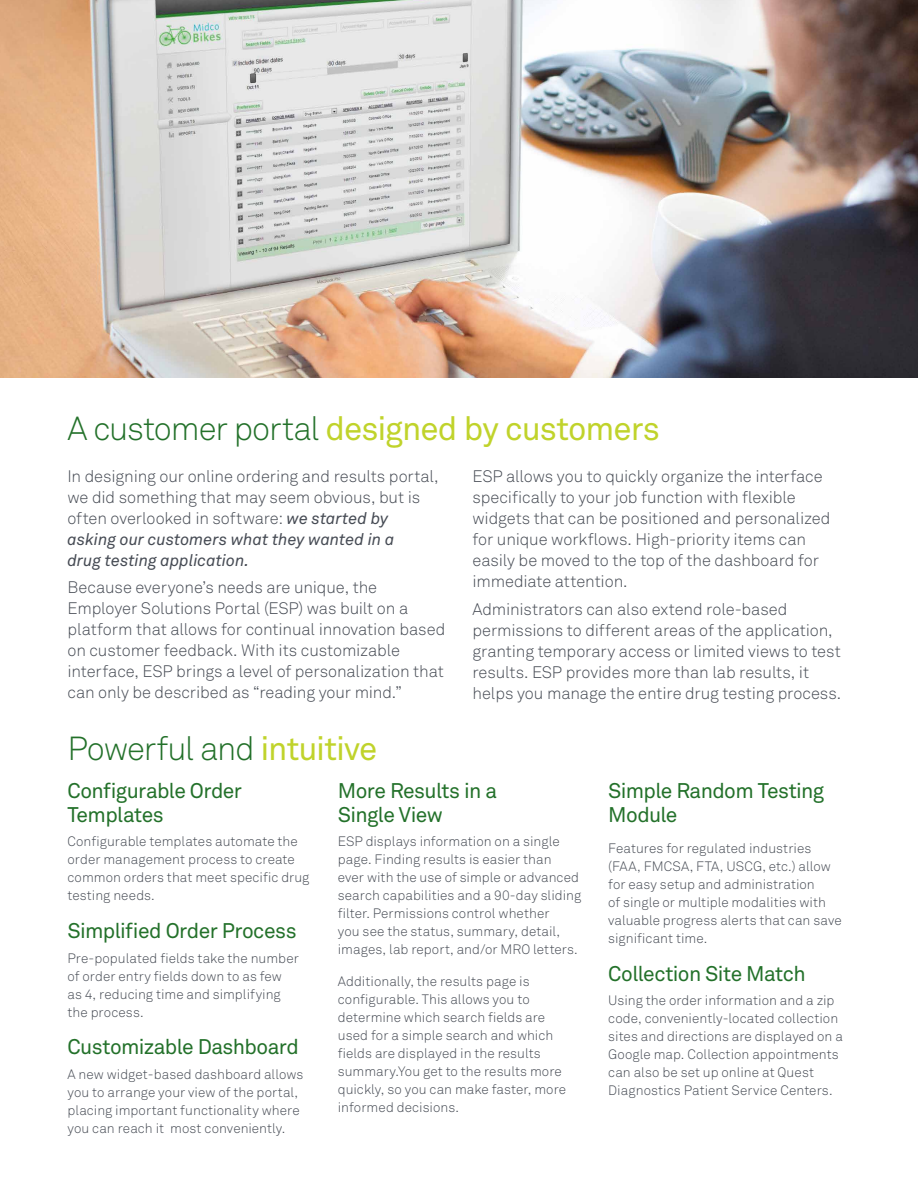
<style>
.page{position:relative;width:918px;height:1188px;background:#fff}
.page>*{position:absolute;margin:0;border:0;box-sizing:border-box;transform-origin:0 0}
.Interior_header{font:33px "Akkurat Std";letter-spacing:-.03em;color:#c0d32b}
.Interior_header-2{font:300 33px "Akkurat Std";letter-spacing:-.035em;color:#23712a}
.subhead_2{font:21px/24px "Akkurat Std";letter-spacing:-.03em;color:#23712a}
.body_copy{font:21px/24px "Akkurat Std";letter-spacing:-.03em;color:#23712a}
.Main_Text{font:300 16.5px/21px "Akkurat Std";letter-spacing:-.005em;color:#464b54}
.body_copy-2{font:300 13.5px/18px "Akkurat Std";letter-spacing:.005em;color:#464b54}
.s1{font-weight:300;color:#23712a}
.s2{font-weight:400;font-style:italic}
.s3{font-weight:400;color:#c0d32b}
</style>
<div class="page">
<img style="left:0;top:0;width:918px;height:378px">
<p class="Interior_header" style="left:68px;top:410px;width:594px"><span class="s1">A customer portal</span> designed by customers</p>
<p class="Main_Text" style="left:68px;top:465px;width:373px">In designing our online ordering and results portal, we did something that may seem obvious, but is often overlooked in software: <span class="s2">we started by asking our customers what they wanted in a<br>drug testing application.</span></p>
<p class="Main_Text" style="left:68px;top:577px;width:379px">Because everyone’s needs are unique, the Employer Solutions Portal (ESP) was built on a platform that allows for continual innovation based on customer feedback. With its customizable interface, ESP brings a level of personalization that can only be described as “reading your mind.”</p>
<p class="Main_Text" style="left:472px;top:465px;width:359px">ESP allows you to quickly organize the interface specifically to your job function with flexible widgets that can be positioned and personalized for unique workflows. High-priority items can easily be moved to the top of the dashboard for immediate attention.</p>
<p class="Main_Text" style="left:472px;top:598px;width:370px">Administrators can also extend role-based permissions to different areas of the application, granting temporary access or limited views to test results. ESP provides more than lab results, it helps you manage the entire drug testing process.</p>
<p class="Interior_header-2" style="left:68px;top:729px;width:311px">Powerful and <span class="s3">intuitive</span></p>
<p class="subhead_2" style="left:68px;top:778px;width:176px">Configurable Order<br>Templates</p>
<p class="body_copy-2" style="left:68px;top:833px;width:244px">Configurable templates automate the order management process to create common orders that meet specific drug testing needs.</p>
<p class="subhead_2" style="left:68px;top:919px;width:231px">Simplified Order Process</p>
<p class="body_copy-2" style="left:68px;top:949px;width:233px">Pre-populated fields take the number of order entry fields down to as few as 4, reducing time and simplifying the process.</p>
<p class="subhead_2" style="left:68px;top:1035px;width:233px">Customizable Dashboard</p>
<p class="body_copy-2" style="left:68px;top:1065px;width:237px">A new widget-based dashboard allows you to arrange your view of the portal, placing important functionality where you can reach it most conveniently.</p>
<p class="subhead_2" style="left:338px;top:778px;width:161px">More Results in a<br>Single View</p>
<p class="body_copy-2" style="left:338px;top:833px;width:245px">ESP displays information on a single page. Finding results is easier than ever with the use of simple or advanced search capabilities and a 90-day sliding filter. Permissions control whether<br>you see the status, summary, detail, images, lab report, and/or MRO letters.</p>
<p class="body_copy-2" style="left:338px;top:972px;width:230px">Additionally, the results page is configurable. This allows you to determine which search fields are used for a simple search and which fields are displayed in the results summary.You get to the results more quickly, so you can make faster, more informed decisions.</p>
<p class="body_copy" style="left:608px;top:778px;width:217px">Simple Random Testing<br>Module</p>
<p class="body_copy-2" style="left:608px;top:839px;width:235px">Features for regulated industries (FAA, FMCSA, FTA, USCG, etc.) allow for easy setup and administration<br>of single or multiple modalities with valuable progress alerts that can save significant time.</p>
<p class="subhead_2" style="left:608px;top:961px;width:199px">Collection Site Match</p>
<p class="body_copy-2" style="left:608px;top:992px;width:236px">Using the order information and a zip code, conveniently-located collection sites and directions are displayed on a Google map. Collection appointments can also be set up online at Quest Diagnostics Patient Service Centers.</p>
</div>
